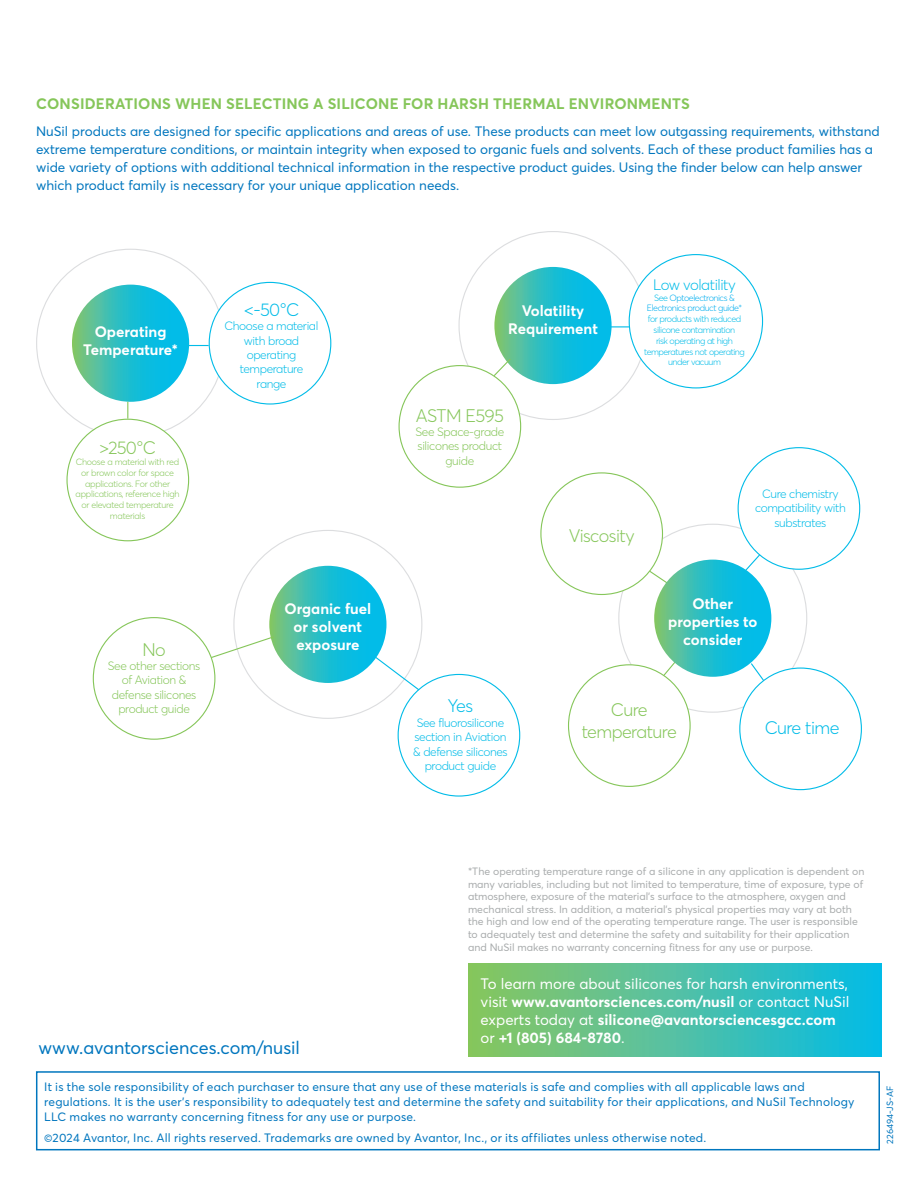
<style>
.page{position:relative;width:918px;height:1188px;background:#fff}
.page>*{position:absolute;margin:0;border:0;box-sizing:border-box;transform-origin:0 0}
.t1{font:300 18px/21.6px "Averta";letter-spacing:-.03em;color:#86c65a;text-align:center}
.t2{font:18px "Averta";color:#0076be}
.t3{font:300 18px "Averta";letter-spacing:-.03em;color:#02bce8}
.t4{font:15px/18px "Averta";color:#fff}
.t5{font:700 15px/18px "Averta";color:#fff;text-align:center}
.t6{font:700 15px "Averta";letter-spacing:.01em;color:#86c65a}
.t7{font:300 15px "Averta";letter-spacing:-.03em;color:#02bce8}
.t8{font:13.5px/18px "Averta";color:#0076be}
.t9{font:12px/15px "Averta";letter-spacing:.015em;color:#0076be}
.t10{font:300 12px/14.4px "Averta";letter-spacing:-.03em;color:#02bce8;text-align:center}
.t11{font:300 12px/14.4px "Averta";letter-spacing:-.03em;color:#86c65a;text-align:center}
.t12{font:10.5px/12.6px "Averta";color:#a8abac}
.t13{font:300 9px/10.8px "Averta";letter-spacing:-.03em;color:#86c65a;text-align:center}
.t14{font:300 9px/10.8px "Averta";letter-spacing:-.05em;color:#02bce8;text-align:center}
.t15{font:300 9px/10.8px "Averta";letter-spacing:-.05em;color:#00aeef;text-align:center}
.t16{font:9px "Averta";color:#0076be}
.s1{color:#02bce8}
.s2{font-weight:700}
</style>
<div class="page">
<svg style="left:72px;top:285px;width:117px;height:117px;background:#28bec5"></svg>
<svg style="left:127px;top:402px;width:1px;height:17px"></svg>
<svg style="left:187px;top:345px;width:22px;height:1px"></svg>
<svg style="left:269px;top:566px;width:117px;height:117px;background:#28bec6"></svg>
<svg style="left:210px;top:635px;width:65px;height:24px"></svg>
<div style="left:93px;top:618px;width:122px;height:121px;background:#fff;border-radius:50%"></div>
<svg style="left:372px;top:654px;width:49px;height:38px"></svg>
<svg style="left:612px;top:326px;width:17px;height:1px"></svg>
<svg style="left:494px;top:267px;width:118px;height:117px;background:#29bec6"></svg>
<svg style="left:493px;top:358px;width:19px;height:19px"></svg>
<svg style="left:740px;top:549px;width:25px;height:27px"></svg>
<svg style="left:637px;top:563px;width:37px;height:25px"></svg>
<svg style="left:657px;top:662px;width:24px;height:21px"></svg>
<svg style="left:750px;top:662px;width:22px;height:30px"></svg>
<svg style="left:654px;top:560px;width:117px;height:117px;background:#28bec5"></svg>
<div style="left:541px;top:473px;width:122px;height:121px;background:#fff;border-radius:50%"></div>
<div style="left:569px;top:665px;width:121px;height:121px;background:#fff;border-radius:50%"></div>
<div style="left:740px;top:668px;width:121px;height:122px;background:#fff;border-radius:50%"></div>
<div style="left:738px;top:448px;width:122px;height:121px;background:#fff;border-radius:50%"></div>
<div style="left:36px;top:1071px;width:844px;height:79px;border:2px solid #0076be"></div>
<div style="left:468px;top:963px;width:414px;height:94px;background:linear-gradient(to right,#91c65f,#09bbe7)"></div>
<h2 class="t6" style="left:36px;top:93px;width:655px">CONSIDERATIONS WHEN SELECTING A SILICONE FOR HARSH THERMAL ENVIRONMENTS</h2>
<p class="t8" style="left:36px;top:122px;width:845px">NuSil products are designed for specific applications and areas of use. These products can meet low outgassing requirements, withstand extreme temperature conditions, or maintain integrity when exposed to organic fuels and solvents. Each of these product families has a wide variety of options with additional technical information in the respective product guides. Using the finder below can help answer which product family is necessary for your unique application needs.</p>
<h2 class="t5" style="left:83px;top:322px;width:96px">Operating<br>Temperature*</h2>
<h1 class="t1" style="left:99px;top:436px;width:58px">&gt;250°C</h1>
<p class="t13" style="left:76px;top:456px;width:105px">Choose a material with red or brown color for space applications. For other applications, reference high or elevated temperature materials</p>
<h1 class="t3" style="left:244px;top:297px;width:57px">&lt;-50°C</h1>
<p class="t10" style="left:225px;top:318px;width:95px">Choose a material with broad operating temperature range</p>
<h2 class="t5" style="left:285px;top:599px;width:88px">Organic fuel or solvent</h2>
<h1 class="t1" style="left:142px;top:638px;width:25px">No</h1>
<h2 class="t5" style="left:296px;top:635px;width:65px">exposure</h2>
<p class="t11" style="left:108px;top:658px;width:94px">See other sections of Aviation &amp; defense silicones product guide</p>
<h2 class="t5" style="left:508px;top:301px;width:91px">Volatility<br>Requirement</h2>
<h2 class="t7" style="left:653px;top:274px;width:84px">Low volatility</h2>
<p class="t15" style="left:647px;top:292px;width:97px"><span class="s1">See</span> Optoelectronics &amp;<br>Electronics product guide*</p>
<p class="t14" style="left:644px;top:313px;width:102px">for products with reduced silicone contamination<br>risk operating at high temperatures not operating under vacuum</p>
<h1 class="t1" style="left:416px;top:404px;width:90px">ASTM E595</h1>
<p class="t11" style="left:415px;top:424px;width:90px">See Space-grade silicones product guide</p>
<h1 class="t1" style="left:569px;top:524px;width:68px">Viscosity</h1>
<p class="t10" style="left:755px;top:486px;width:92px">Cure chemistry compatibility with substrates</p>
<h2 class="t5" style="left:668px;top:594px;width:91px">Other properties to consider</h2>
<h1 class="t3" style="left:448px;top:694px;width:27px">Yes</h1>
<p class="t10" style="left:413px;top:715px;width:96px">See fluorosilicone section in Aviation &amp; defense silicones product guide</p>
<h1 class="t1" style="left:582px;top:698px;width:97px">Cure temperature</h1>
<h1 class="t3" style="left:765px;top:715px;width:76px">Cure time</h1>
<h1 class="t2" style="left:39px;top:1035px;width:263px">www.avantorsciences.com/nusil</h1>
<p class="t12" style="left:468px;top:865px;width:398px">*The operating temperature range of a silicone in any application is dependent on many variables, including but not limited to temperature, time of exposure, type of atmosphere, exposure of the material’s surface to the atmosphere, oxygen and mechanical stress. In addition, a material’s physical properties may vary at both the high and low end of the operating temperature range. The user is responsible to adequately test and determine the safety and suitability for their application and NuSil makes no warranty concerning fitness for any use or purpose.</p>
<h2 class="t4" style="left:481px;top:974px;width:371px">To learn more about silicones for harsh environments, visit <span class="s2">www.avantorsciences.com/nusil</span> or contact NuSil experts today at <span class="s2">silicone@avantorsciencesgcc.com </span>or <span class="s2">+1 (805) 684-8780</span>.</h2>
<p class="t9" style="left:44px;top:1079px;width:812px">It is the sole responsibility of each purchaser to ensure that any use of these materials is safe and complies with all applicable laws and regulations. It is the user’s responsibility to adequately test and determine the safety and suitability for their applications, and NuSil Technology<br>LLC makes no warranty concerning fitness for any use or purpose.</p>
<p class="t9" style="left:44px;top:1130px;width:664px">©2024 Avantor, Inc. All rights reserved. Trademarks are owned by Avantor, Inc., or its affiliates unless otherwise noted.</p>
<p class="t16" style="left:884px;top:1144px;width:59px;rotate:-90deg">226494-JS-AF</p>
</div>
